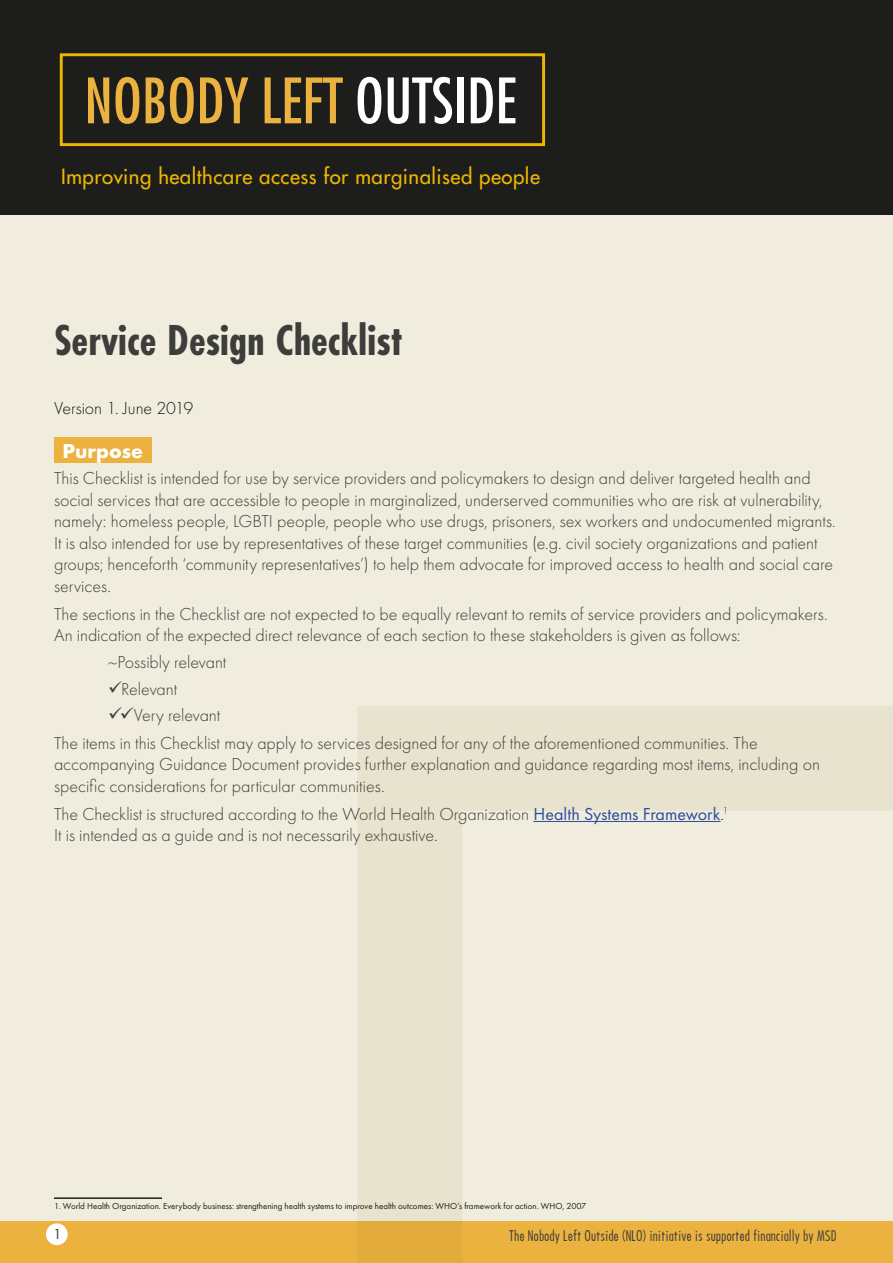
<style>
.page{position:relative;width:893px;height:1263px;background:#fff}
.page>*{position:absolute;margin:0;border:0;box-sizing:border-box;transform-origin:0 0}
.t1{font:condensed 60.75px "Futura";color:#ebb240}
.t2{font:condensed 45.75px "Futura";color:#ebb240}
.t3{font:700 45px "Futura PT Cond";color:#3d3d3c}
.Heading_1{font:700 21px "Futura PT";color:#fff}
.t4{font:20.4px "Futura";letter-spacing:.025em;color:#eeb602}
.body{font:300 18px/21.6px "Futura PT";color:#3d3d3c}
.body-2{font:300 18px "Futura PT";letter-spacing:-.005em;color:#1a1a1a}
.t5{font:15px "Futura PT";color:#3d3d3c}
.t6{font:500 13.5px "Futura Cond";color:#3d3d3c}
.t7{font:9px "Futura PT";color:#1d1d1b}
.s1{color:#fff}
.s2{font-weight:400;color:#2c4b9b}
.s3{color:#1a1a1a}
</style>
<div class="page">
<div style="left:0;top:215px;width:893px;height:1006px;background:#f0edde"></div>
<div style="left:0;top:1221px;width:893px;height:42px;background:#ebb240"></div>
<div style="left:46px;top:1223px;width:22px;height:22px;background:#fff;border-radius:50%"></div>
<svg style="left:357px;top:706px;width:536px;height:515px;background:#ece9d8"></svg>
<div style="left:54px;top:437px;width:98px;height:25px;background:#ebb240"></div>
<hr style="left:533px;top:821px;width:188px;height:1px;background:#2c4b9b">
<hr style="left:54px;top:1197px;width:108px;height:2px;background:#1d1d1b">
<div style="left:0;top:0;width:893px;height:215px;background:#1d1d1b"></div>
<div style="left:60px;top:53px;width:485px;height:93px;border:3px solid #eeb602"></div>
<h2 class="t2" style="left:71px;top:42px;width:60px">NL<span class="s1">O</span></h2>
<p class="t1" style="left:84px;top:63px;width:434px">NOBODY LEFT <span class="s1">OUTSIDE</span></p>
<p class="t4" style="left:61px;top:163px;width:480px">Improving healthcare access for marginalised people</p>
<p class="t3" style="left:54px;top:314px;width:349px">Service Design Checklist</p>
<p class="body-2" style="left:54px;top:397px;width:141px">Version 1. June 2019</p>
<p class="Heading_1" style="left:63px;top:437px;width:82px">Purpose</p>
<p class="body" style="left:54px;top:467px;width:783px">This Checklist is intended for use by service providers and policymakers to design and deliver targeted health and social services that are accessible to people in marginalized, underserved communities who are risk at vulnerability, namely: homeless people, LGBTI people, people who use drugs, prisoners, sex workers and undocumented migrants.<br>It is also intended for use by representatives of these target communities (e.g. civil society organizations and patient groups; henceforth ‘community representatives’) to help them advocate for improved access to health and social care services.</p>
<p class="body" style="left:54px;top:603px;width:775px">The sections in the Checklist are not expected to be equally relevant to remits of service providers and policymakers.<br>An indication of the expected direct relevance of each section to these stakeholders is given as follows:</p>
<p class="body" style="left:108px;top:651px;width:120px">~Possibly relevant</p>
<p class="body" style="left:108px;top:678px;width:71px">✓Relevant</p>
<p class="body" style="left:108px;top:705px;width:114px">✓✓Very relevant</p>
<p class="body" style="left:54px;top:732px;width:767px">The items in this Checklist may apply to services designed for any of the aforementioned communities. The accompanying Guidance Document provides further explanation and guidance regarding most items, including on specific considerations for particular communities.</p>
<p class="body" style="left:54px;top:803px;width:676px">The Checklist is structured according to the World Health Organization <span class="s2">Health Systems Framework</span><span class="s3">.</span><sup>1<br></sup>It is intended as a guide and is not necessarily exhaustive.</p>
<p class="t7" style="left:54px;top:1201px;width:534px">1. World Health Organization. Everybody business: strengthening health systems to improve health outcomes: WHO’s framework for action. WHO, 2007</p>
<p class="t5" style="left:53px;top:1225px;width:10px">1</p>
<p class="t6" style="left:509px;top:1227px;width:329px">The Nobody Left Outside (NLO) initiative is supported financially by MSD</p>
</div>
